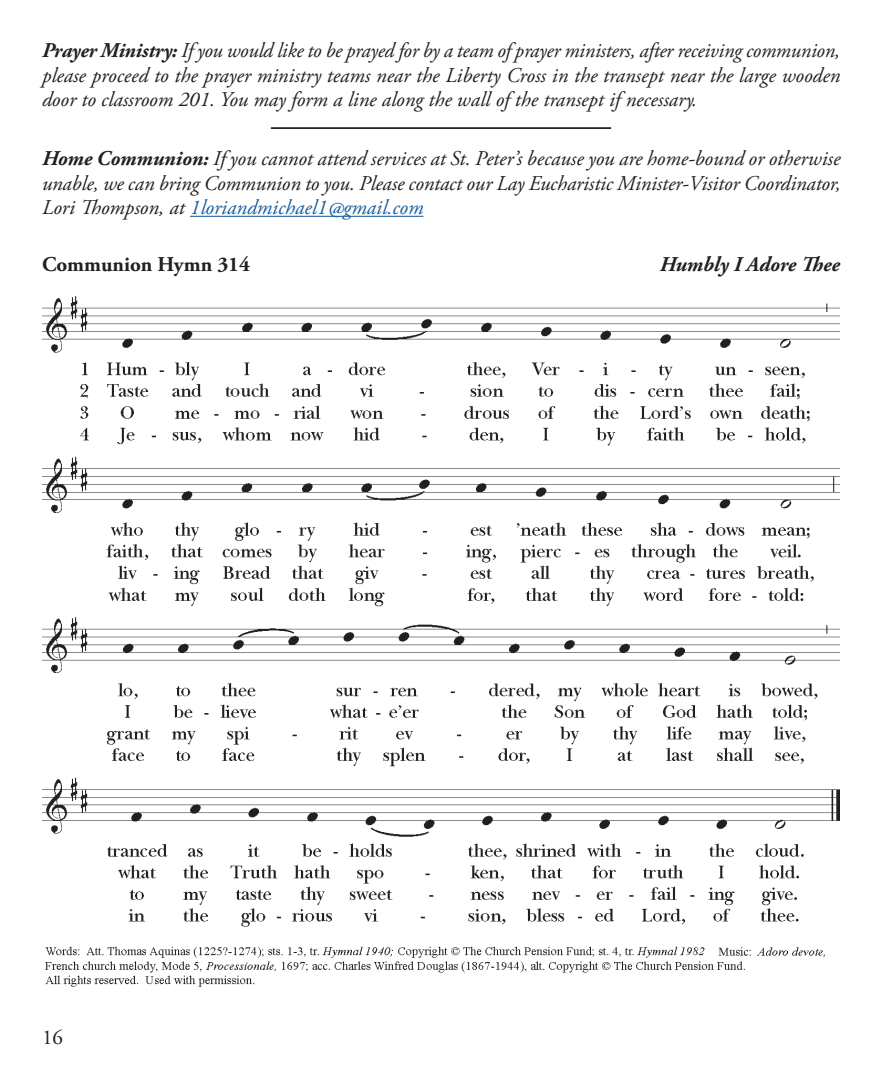
<style>
.page{position:relative;width:882px;height:1071px;background:#fff}
.page>*{position:absolute;margin:0;border:0;box-sizing:border-box;transform-origin:0 0}
.t1{font:italic 21px/24.5px "Adobe Garamond Pro";color:#231f20;text-align:justify}
.t2{font:700 21px "Adobe Garamond Pro";color:#231f20}
.t3{font:italic 700 21px "Adobe Garamond Pro";color:#231f20}
.t4{font:21px "Adobe Garamond Pro";color:#231f20}
.s1{font-weight:700}
.s2{color:#175d9e}
</style>
<div class="page">
<hr style="left:190px;top:216px;width:233px;height:1px;background:#175d9e">
<hr style="left:271px;top:127px;width:340px;height:2px;background:#231f20">
<img style="left:42px;top:296px;width:798px;height:691px">
<p class="t1" style="left:42px;top:39px;width:800px"><span class="s1">Prayer Ministry:</span> If you would like to be prayed for by a team of prayer ministers, after receiving communion, please proceed to the prayer ministry teams near the Liberty Cross in the transept near the large wooden door to classroom 201. You may form a line along the wall of the transept if necessary.</p>
<p class="t1" style="left:42px;top:147px;width:800px"><span class="s1">Home Communion:</span> If you cannot attend services at St. Peter’s because you are home-bound or otherwise unable, we can bring Communion to you. Please contact our Lay Eucharistic Minister-Visitor Coordinator, Lori Thompson, at <span class="s2">1loriandmichael1@gmail.com</span></p>
<p class="t2" style="left:42px;top:253px;width:210px">Communion Hymn 314</p>
<p class="t3" style="left:660px;top:253px;width:182px">Humbly I Adore Thee</p>
<p class="t4" style="left:42px;top:1025px;width:22px">16</p>
</div>
